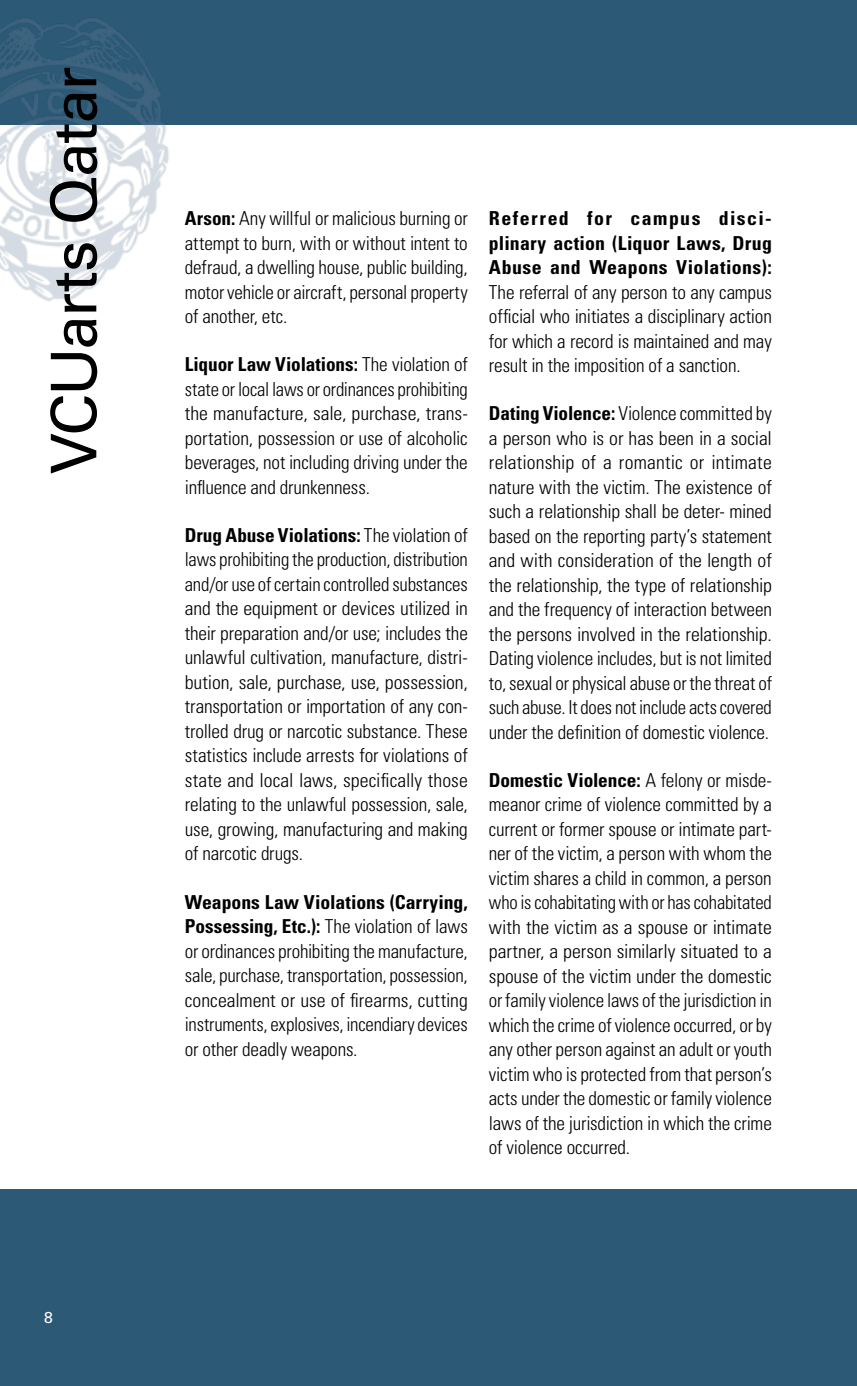
<style>
.page{position:relative;width:857px;height:1386px;background:#fff}
.page>*{position:absolute;margin:0;border:0;box-sizing:border-box;transform-origin:0 0}
.t1{font:63px "Univers LT Std";letter-spacing:-.03em;color:#000}
.body_copy_-_bold_u{font:300 condensed 19.25px/24.5px "Univers LT Std";letter-spacing:-.01em;color:#000;text-align:justify}
.t2{font:15.75px "Univers LT Std";color:#fff}
.s1{font-weight:700}
</style>
<div class="page">
<div style="left:0;top:0;width:857px;height:125px;background:#2b5976"></div>
<img style="left:0;top:18px;width:169px;height:284px">
<div style="left:0;top:1189px;width:857px;height:197px;background:#2b5976"></div>
<h1 class="t1" style="left:37px;top:474px;width:409px;rotate:-90deg">VCUarts Qatar</h1>
<p class="t2" style="left:44px;top:1308px;width:10px">8</p>
<p class="body_copy_-_bold_u" style="left:185px;top:206px;width:284px"><span class="s1">Arson:</span> Any willful or malicious burning or attempt to burn, with or without intent to defraud, a dwelling house, public building, motor vehicle or aircraft, personal property of another, etc.</p>
<p class="body_copy_-_bold_u" style="left:185px;top:352px;width:284px"><span class="s1">Liquor Law Violations:</span> The violation of state or local laws or ordinances prohibiting the manufacture, sale, purchase, trans&shy;portation, possession or use of alcoholic beverages, not including driving under the influence and drunkenness.</p>
<p class="body_copy_-_bold_u" style="left:185px;top:523px;width:285px"><span class="s1">Drug Abuse Violations:</span> The violation of laws prohibiting the production, distribution and/or use of certain controlled substances and the equipment or devices utilized in their preparation and/or use; includes the unlawful cultivation, manufacture, distri&shy;bution, sale, purchase, use, possession, transportation or importation of any con&shy;trolled drug or narcotic substance. These statistics include arrests for violations of state and local laws, specifically those relating to the unlawful possession, sale, use, growing, manufacturing and making of narcotic drugs.</p>
<p class="body_copy_-_bold_u" style="left:185px;top:890px;width:284px"><span class="s1">Weapons Law Violations (Carrying, Possessing, Etc.):</span> The violation of laws or ordinances prohibiting the manufacture, sale, purchase, transportation, possession, concealment or use of firearms, cutting instruments, explosives, incendiary devices or other deadly weapons.</p>
<p class="body_copy_-_bold_u" style="left:489px;top:206px;width:285px"><span class="s1">Referred for campus disci&shy;plinary action (Liquor Laws, Drug Abuse and Weapons Violations):<br></span>The referral of any person to any campus official who initiates a disciplinary action for which a record is maintained and may result in the imposition of a sanction.</p>
<p class="body_copy_-_bold_u" style="left:489px;top:401px;width:285px"><span class="s1">Dating Violence:</span> Violence committed by a person who is or has been in a social relationship of a romantic or intimate nature with the victim. The existence of such a relationship shall be deter- mined based on the reporting party’s statement and with consideration of the length of the relationship, the type of relationship and the frequency of interaction between the persons involved in the relationship.<br>Dating violence includes, but is not limited to, sexual or physical abuse or the threat of such abuse. It does not include acts covered under the definition of domestic violence.</p>
<p class="body_copy_-_bold_u" style="left:489px;top:768px;width:285px"><span class="s1">Domestic Violence:</span> A felony or misde&shy;meanor crime of violence committed by a current or former spouse or intimate part&shy;ner of the victim, a person with whom the victim shares a child in common, a person who is cohabitating with or has cohabitated with the victim as a spouse or intimate partner, a person similarly situated to a spouse of the victim under the domestic or family violence laws of the jurisdiction in which the crime of violence occurred, or by any other person against an adult or youth victim who is protected from that person’s acts under the domestic or family violence laws of the jurisdiction in which the crime of violence occurred.</p>
</div>
